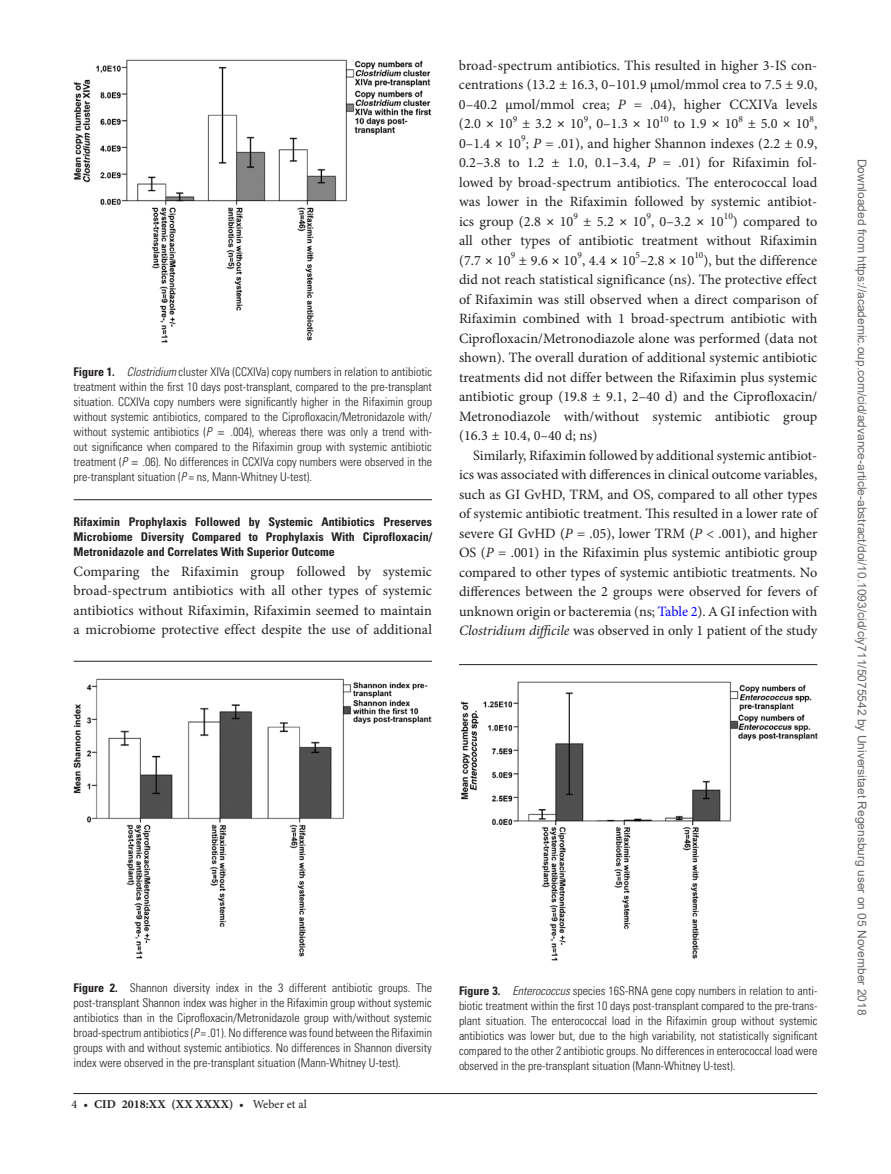
<style>
.page{position:relative;width:891px;height:1174px;background:#fff}
.page>*{position:absolute;margin:0;border:0;box-sizing:border-box;transform-origin:0 0}
.t1{font:14.25px/19.5px "Minion Pro";letter-spacing:.005em;color:#231f20;text-align:justify}
.t2{font:300 condensed 12px/15px "Univers LT Std";color:#231f20;text-align:justify}
.t3{font:700 condensed 12px/15px "Univers LT Std";color:#231f20;text-align:justify}
.t4{font:12px "Arial";color:#666}
.t5{font:700 12px "Minion Pro";letter-spacing:.005em;color:#231f20}
.t6{font:9.45px "Minion Pro";color:#231f20}
.s1{font-weight:700}
.s2{font-style:italic}
.s3{font-stretch:normal}
.s4{font-family:"Gandhari Unicode"}
.s5{color:#00f}
.s6{font-weight:400}
</style>
<div class="page">
<hr style="left:73px;top:1093px;width:744px;height:1px;background:#231f20">
<hr style="left:74px;top:661px;width:358px;height:1px;background:#231f20">
<img style="left:74px;top:679px;width:358px;height:280px">
<hr style="left:459px;top:664px;width:358px;height:1px;background:#231f20">
<img style="left:460px;top:681px;width:358px;height:280px">
<hr style="left:74px;top:499px;width:358px;height:1px;background:#231f20">
<img style="left:74px;top:59px;width:358px;height:284px">
<p class="t2" style="left:74px;top:365px;width:360px"><span class="s1">Figure 1.</span> <span class="s2">Clostridium</span> cluster XIVa (CCXIVa) copy numbers in relation to antibiotic treatment within the first 10 days post-transplant, compared to the pre-transplant situation. CCXIVa copy numbers were significantly higher in the Rifaximin group without systemic antibiotics, compared to the Ciprofloxacin/Metronidazole with/ without systemic antibiotics (<span class="s2">P</span> <span class="s3">=</span> .004), whereas there was only a trend with&shy;out significance when compared to the Rifaximin group with systemic antibiotic treatment (<span class="s2">P</span> <span class="s3">=</span> .06). No differences in CCXIVa copy numbers were observed in the pre-transplant situation (<span class="s2">P</span> = ns, Mann-Whitney U-test).</p>
<p class="t3" style="left:74px;top:514px;width:360px">Rifaximin Prophylaxis Followed by Systemic Antibiotics Preserves Microbiome Diversity Compared to Prophylaxis With Ciprofloxacin/ Metronidazole and Correlates With Superior Outcome</p>
<p class="t1" style="left:74px;top:561px;width:360px">Comparing the Rifaximin group followed by systemic broad-spectrum antibiotics with all other types of systemic antibiotics without Rifaximin, Rifaximin seemed to maintain a microbiome protective effect despite the use of additional</p>
<p class="t1" style="left:459px;top:55px;width:360px">broad-spectrum antibiotics. This resulted in higher 3-IS con&shy;centrations (13.2 ± 16.3, 0–101.9 µmol/mmol crea to 7.5 ± 9.0, 0–40.2 µmol/mmol crea; <span class="s2">P</span> = .04), higher CCXIVa levels (2.0 <span class="s4">×</span> 10<sup>9</sup> ± 3.2 <span class="s4">×</span> 10 , 0–1.3 <span class="s4">×</span> 10</p>
<p class="t6" style="left:810px;top:112px;width:6px">8</p>
<p class="t1" style="left:459px;top:133px;width:360px">0–1.4 <span class="s4">×</span> 10<sup>9</sup>; <span class="s2">P</span> = .01), and higher Shannon indexes (2.2 ± 0.9, 0.2–3.8 to 1.2 ± 1.0, 0.1–3.4, <span class="s2">P</span> = .01) for Rifaximin fol&shy;lowed by broad-spectrum antibiotics. The enterococcal load was lower in the Rifaximin followed by systemic antibiot&shy;ics group (2.8 <span class="s4">×</span> 10<sup>9</sup> ± 5.2 <span class="s4">×</span> 10 , 0–3.2 <span class="s4">×</span> 10</p>
<p class="t6" style="left:584px;top:112px;width:6px">9</p>
<p class="t6" style="left:660px;top:112px;width:11px">10</p>
<p class="t6" style="left:739px;top:112px;width:6px">8</p>
<p class="t1" style="left:673px;top:114px;width:67px">to 1.9 <span class="s4">×</span> 10</p>
<p class="t1" style="left:748px;top:114px;width:71px">± 5.0 <span class="s4">×</span> 10 ,</p>
<p class="t6" style="left:647px;top:210px;width:6px">9</p>
<p class="t6" style="left:724px;top:210px;width:11px">10</p>
<p class="t1" style="left:459px;top:211px;width:360px;text-indent:274px">) compared to all other types of antibiotic treatment without Rifaximin (7.7 <span class="s4">×</span> 10<sup>9</sup> ± 9.6 <span class="s4">×</span> 10 , 4.4 <span class="s4">×</span> 10 –2.8 <span class="s4">×</span> 10</p>
<p class="t6" style="left:577px;top:249px;width:6px">9</p>
<p class="t6" style="left:636px;top:249px;width:6px">5</p>
<p class="t6" style="left:694px;top:249px;width:11px">10</p>
<p class="t1" style="left:459px;top:250px;width:360px;text-indent:244px">), but the difference did not reach statistical significance (ns). The protective effect of Rifaximin was still observed when a direct comparison of Rifaximin combined with 1 broad-spectrum antibiotic with Ciprofloxacin/Metronodiazole alone was performed (data not shown). The overall duration of additional systemic antibiotic treatments did not differ between the Rifaximin plus systemic antibiotic group (19.8 ± 9.1, 2–40 d) and the Ciprofloxacin/ Metronodiazole with/without systemic antibiotic group (16.3 ± 10.4, 0–40 d; ns)</p>
<p class="t1" style="left:459px;top:445px;width:360px;text-indent:14px">Similarly, Rifaximin followed by additional systemic antibiot&shy;ics was associated with differences in clinical outcome variables, such as GI GvHD, TRM, and OS, compared to all other types of systemic antibiotic treatment. This resulted in a lower rate of severe GI GvHD (<span class="s2">P</span> = .05), lower TRM (<span class="s2">P</span> &lt; .001), and higher OS (<span class="s2">P</span> = .001) in the Rifaximin plus systemic antibiotic group compared to other types of systemic antibiotic treatments. No differences between the 2 groups were observed for fevers of unknown origin or bacteremia (ns; <span class="s5">Table 2</span>). A GI infection with <span class="s2">Clostridium difficile</span> was observed in only 1 patient of the study</p>
<p class="t2" style="left:74px;top:981px;width:360px"><span class="s1">Figure 2.</span> Shannon diversity index in the 3 different antibiotic groups. The post-transplant Shannon index was higher in the Rifaximin group without systemic antibiotics than in the Ciprofloxacin/Metronidazole group with/without systemic broad-spectrum antibiotics (<span class="s2">P</span> = .01). No difference was found between the Rifaximin groups with and without systemic antibiotics. No differences in Shannon diversity index were observed in the pre-transplant situation (Mann-Whitney U-test).</p>
<p class="t2" style="left:459px;top:984px;width:360px"><span class="s1">Figure 3.</span> <span class="s2">Enterococcus</span> species 16S-RNA gene copy numbers in relation to anti&shy;biotic treatment within the first 10 days post-transplant compared to the pre-trans&shy;plant situation. The enterococcal load in the Rifaximin group without systemic antibiotics was lower but, due to the high variability, not statistically significant compared to the other 2 antibiotic groups. No differences in enterococcal load were observed in the pre-transplant situation (Mann-Whitney U-test).</p>
<p class="t5" style="left:72px;top:1095px;width:237px"><span class="s6">4 •</span> CID 2018:XX (XX XXXX) <span class="s6">• Weber et al</span></p>
<p class="t4" style="left:866px;top:159px;width:858px;rotate:90deg">Downloaded from https://academic.oup.com/cid/advance-article-abstract/doi/10.1093/cid/ciy711/5075542 by Universitaet Regensburg user on 05 November 2018</p>
</div>
